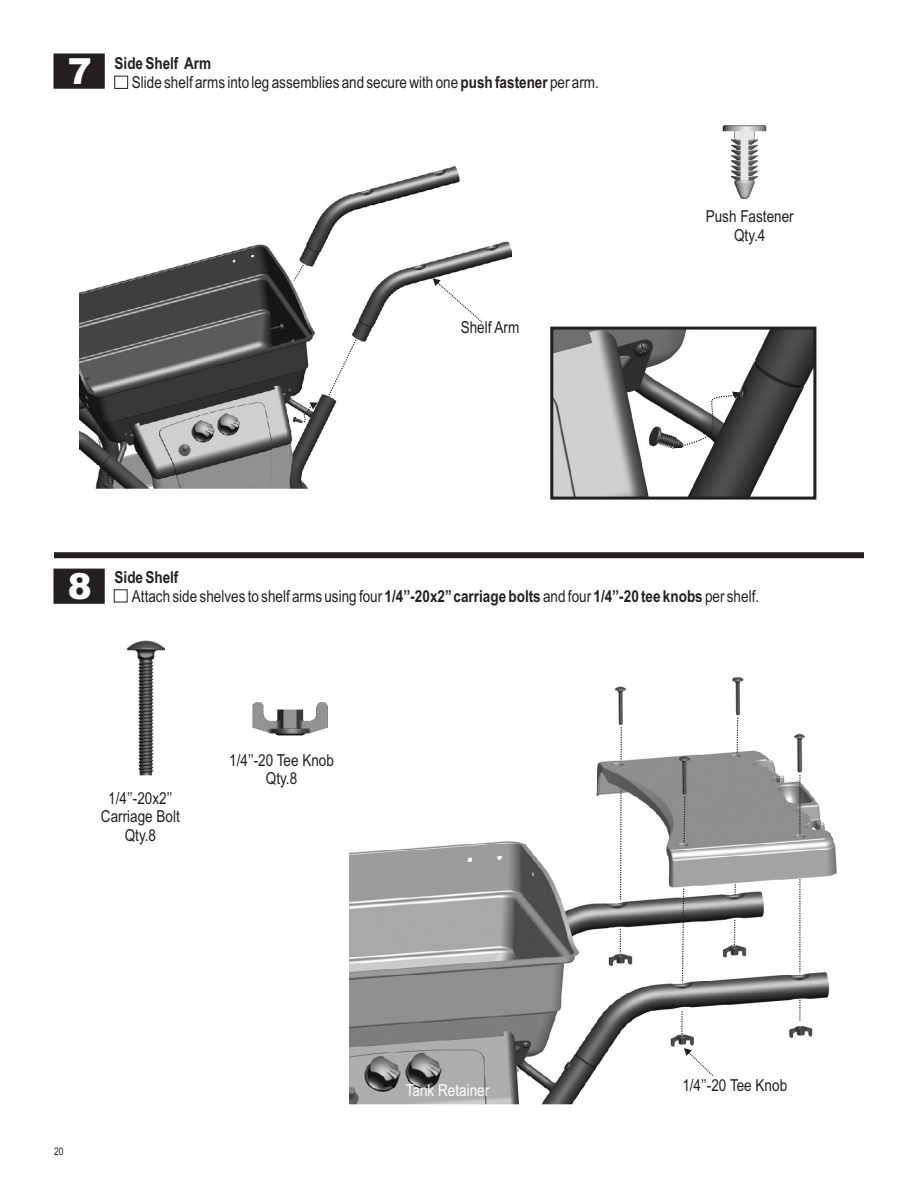
<style>
.page{position:relative;width:918px;height:1188px;background:#fff}
.page>*{position:absolute;margin:0;border:0;box-sizing:border-box;transform-origin:0 0}
.t1{font:900 36px "Arial";color:#fff}
.t2{font:16.5px/18.8px "Arial Narrow";color:#231f20;text-align:center}
.t3{font:16.5px "Arial Narrow";color:#fff}
.t4{font:10.5px "Arial Narrow";color:#231f20}
.s1{font-weight:700}
.s2{font-family:"Arial";font-weight:900;font-size:36px;color:#fff}
</style>
<div class="page">
<img style="left:350px;top:677px;width:487px;height:428px">
<div style="left:54px;top:54px;width:50px;height:34px;background:#231f20"></div>
<div style="left:54px;top:569px;width:50px;height:34px;background:#231f20"></div>
<div style="left:54px;top:552px;width:810px;height:6px;background:#231f20"></div>
<div style="left:115px;top:76px;width:13px;height:13px;border:1px solid #231f20"></div>
<img style="left:722px;top:125px;width:45px;height:74px">
<img style="left:80px;top:166px;width:432px;height:323px">
<img style="left:554px;top:331px;width:258px;height:165px">
<div style="left:550px;top:327px;width:266px;height:173px;border:3px solid #231f20"></div>
<svg style="left:684px;top:392px;width:56px;height:54px"></svg>
<svg style="left:327px;top:338px;width:30px;height:59px"></svg>
<svg style="left:293px;top:264px;width:12px;height:18px"></svg>
<svg style="left:304px;top:402px;width:14px;height:20px"></svg>
<svg style="left:433px;top:278px;width:49px;height:44px"></svg>
<svg style="left:799px;top:775px;width:2px;height:61px"></svg>
<svg style="left:799px;top:879px;width:2px;height:94px"></svg>
<svg style="left:799px;top:1000px;width:2px;height:22px"></svg>
<svg style="left:681px;top:796px;width:5px;height:239px"></svg>
<svg style="left:619px;top:726px;width:3px;height:229px"></svg>
<svg style="left:733px;top:717px;width:6px;height:230px"></svg>
<svg style="left:684px;top:1048px;width:29px;height:28px"></svg>
<img style="left:126px;top:640px;width:39px;height:136px">
<img style="left:253px;top:702px;width:75px;height:34px">
<h1 class="t1" style="left:68px;top:58px;width:26px">7</h1>
<p class="t2" style="left:132px;top:56px;width:469px;text-align:left;text-indent:-17px"><span class="s1">Side Shelf Arm<br></span>Slide shelf arms into leg assemblies and secure with one <span class="s1">push fastener</span> per arm.</p>
<p class="t2" style="left:461px;top:320px;width:60px">Shelf Arm</p>
<p class="t2" style="left:706px;top:209px;width:89px">Push Fastener<br>Qty.4</p>
<p class="t2" style="left:132px;top:570px;width:629px;text-align:left;text-indent:-64px"><span class="s2">8</span> <span class="s1">Side Shelf<br></span>Attach side shelves to shelf arms using four <span class="s1">1/4’’-20x2’’ carriage bolts</span> and four <span class="s1">1/4’’-20 tee knobs</span> per shelf.</p>
<p class="t2" style="left:101px;top:790px;width:80px">1/4’’-20x2’’<br>Carriage Bolt<br>Qty.8</p>
<p class="t2" style="left:229px;top:752px;width:106px">1/4’’-20 Tee Knob<br>Qty.8</p>
<p class="t4" style="left:54px;top:1148px;width:11px">20</p>
<p class="t3" style="left:406px;top:1084px;width:85px">Tank Retainer</p>
<p class="t2" style="left:682px;top:1077px;width:106px">1/4’’-20 Tee Knob</p>
</div>
